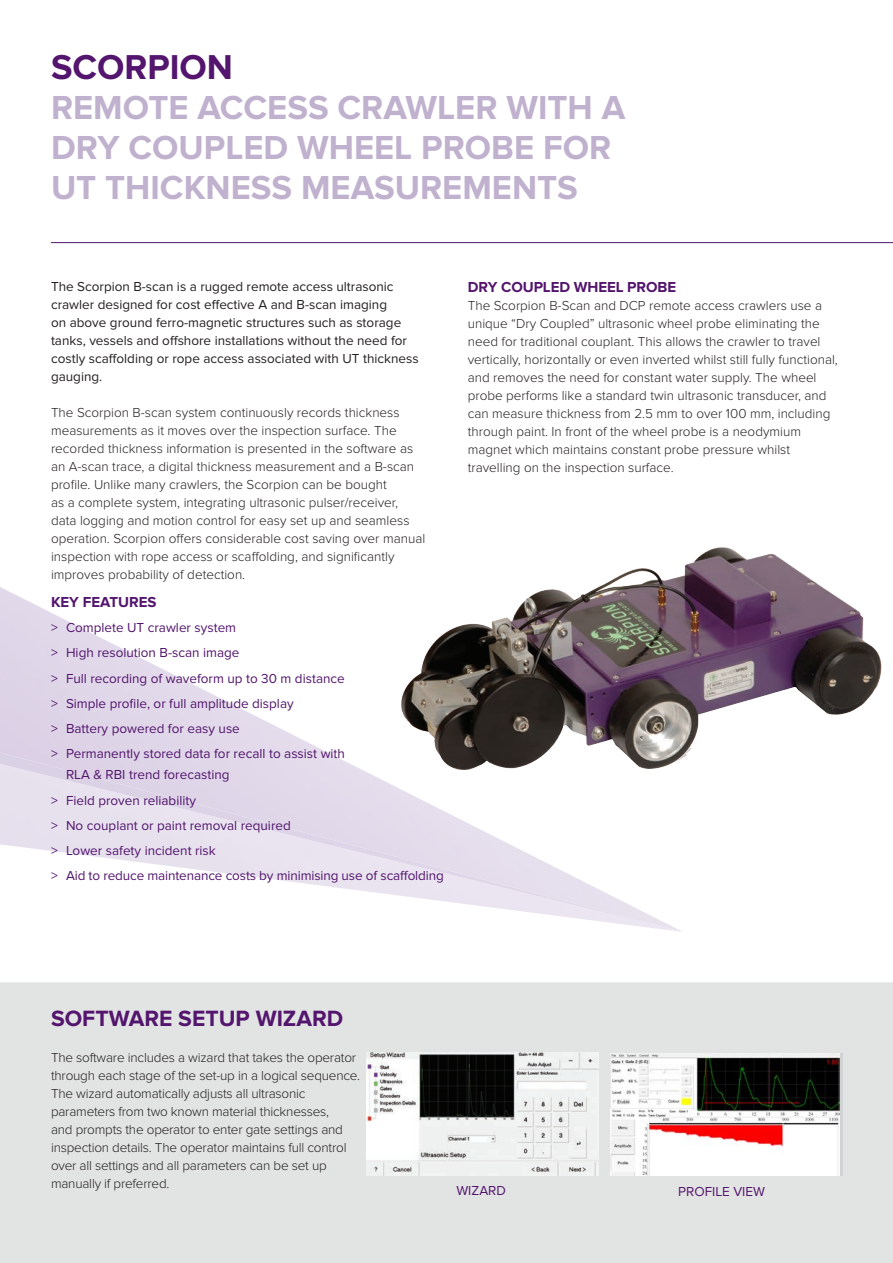
<style>
.page{position:relative;width:893px;height:1263px;background:#fff}
.page>*{position:absolute;margin:0;border:0;box-sizing:border-box;transform-origin:0 0}
.t1{font:700 35.85px "Proxima Nova";color:#53156d}
.t2{font:700 34.5px/39.8px "Proxima Nova";color:#c0b1ce}
.t3{font:700 22.95px "Proxima Nova";color:#53156d}
.t4{font:700 15px "Proxima Nova";letter-spacing:-.005em;color:#53156d}
.t5{font:300 13.5px/18px "Proxima Nova";color:#231f20}
.t6{font:13.5px/21px "Proxima Nova";color:#53156d}
.t7{font:13.5px/18px "Proxima Nova";color:#231f20}
</style>
<div class="page">
<img style="left:0;top:587px;width:182px;height:92px">
<div style="left:0;top:982px;width:893px;height:281px;background:#e2e3e3"></div>
<hr style="left:51px;top:242px;width:842px;height:1px;background:#53156d">
<img style="left:610px;top:1053px;width:230px;height:122px">
<img style="left:401px;top:547px;width:481px;height:223px">
<img style="left:366px;top:1053px;width:232px;height:122px">
<p class="t1" style="left:51px;top:47px;width:184px">SCORPION</p>
<p class="t2" style="left:51px;top:88px;width:576px">REMOTE ACCESS CRAWLER WITH A<br>DRY COUPLED WHEEL PROBE FOR<br>UT THICKNESS MEASUREMENTS</p>
<p class="t7" style="left:51px;top:277px;width:369px">The Scorpion B-scan is a rugged remote access ultrasonic crawler designed for cost effective A and B-scan imaging<br>on above ground ferro-magnetic structures such as storage tanks, vessels and offshore installations without the need for costly scaffolding or rope access associated with UT thickness gauging.</p>
<p class="t5" style="left:51px;top:403px;width:376px">The Scorpion B-scan system continuously records thickness measurements as it moves over the inspection surface. The recorded thickness information is presented in the software as an A-scan trace, a digital thickness measurement and a B-scan profile. Unlike many crawlers, the Scorpion can be bought<br>as a complete system, integrating ultrasonic pulser/receiver, data logging and motion control for easy set up and seamless operation. Scorpion offers considerable cost saving over manual inspection with rope access or scaffolding, and significantly improves probability of detection.</p>
<p class="t4" style="left:51px;top:593px;width:107px">KEY FEATURES</p>
<p class="t6" style="left:51px;top:617px;width:187px">&gt; Complete UT crawler system</p>
<p class="t6" style="left:51px;top:642px;width:190px">&gt; High resolution B-scan image</p>
<p class="t6" style="left:51px;top:668px;width:295px">&gt; Full recording of waveform up to 30 m distance</p>
<p class="t6" style="left:51px;top:693px;width:244px">&gt; Simple profile, or full amplitude display</p>
<p class="t6" style="left:51px;top:718px;width:190px">&gt; Battery powered for easy use</p>
<p class="t6" style="left:66px;top:743px;width:280px;text-indent:-15px">&gt; Permanently stored data for recall to assist with<br>RLA &amp; RBI trend forecasting</p>
<p class="t6" style="left:51px;top:790px;width:147px">&gt; Field proven reliability</p>
<p class="t6" style="left:51px;top:815px;width:241px">&gt; No couplant or paint removal required</p>
<p class="t6" style="left:51px;top:840px;width:166px">&gt; Lower safety incident risk</p>
<p class="t6" style="left:51px;top:865px;width:394px">&gt; Aid to reduce maintenance costs by minimising use of scaffolding</p>
<p class="t4" style="left:468px;top:278px;width:210px">DRY COUPLED WHEEL PROBE</p>
<p class="t5" style="left:468px;top:297px;width:372px">The Scorpion B-Scan and DCP remote access crawlers use a unique “Dry Coupled” ultrasonic wheel probe eliminating the need for traditional couplant. This allows the crawler to travel vertically, horizontally or even inverted whilst still fully functional, and removes the need for constant water supply. The wheel probe performs like a standard twin ultrasonic transducer, and can measure thickness from 2.5 mm to over 100 mm, including through paint. In front of the wheel probe is a neodymium magnet which maintains constant probe pressure whilst travelling on the inspection surface.</p>
<p class="t3" style="left:51px;top:1005px;width:294px">SOFTWARE SETUP WIZARD</p>
<p class="t5" style="left:51px;top:1049px;width:311px">The software includes a wizard that takes the operator through each stage of the set-up in a logical sequence.<br>The wizard automatically adjusts all ultrasonic parameters from two known material thicknesses,<br>and prompts the operator to enter gate settings and inspection details. The operator maintains full control over all settings and all parameters can be set up manually if preferred.</p>
<p class="t6" style="left:456px;top:1180px;width:51px">WIZARD</p>
<p class="t6" style="left:678px;top:1181px;width:88px">PROFILE VIEW</p>
</div>
